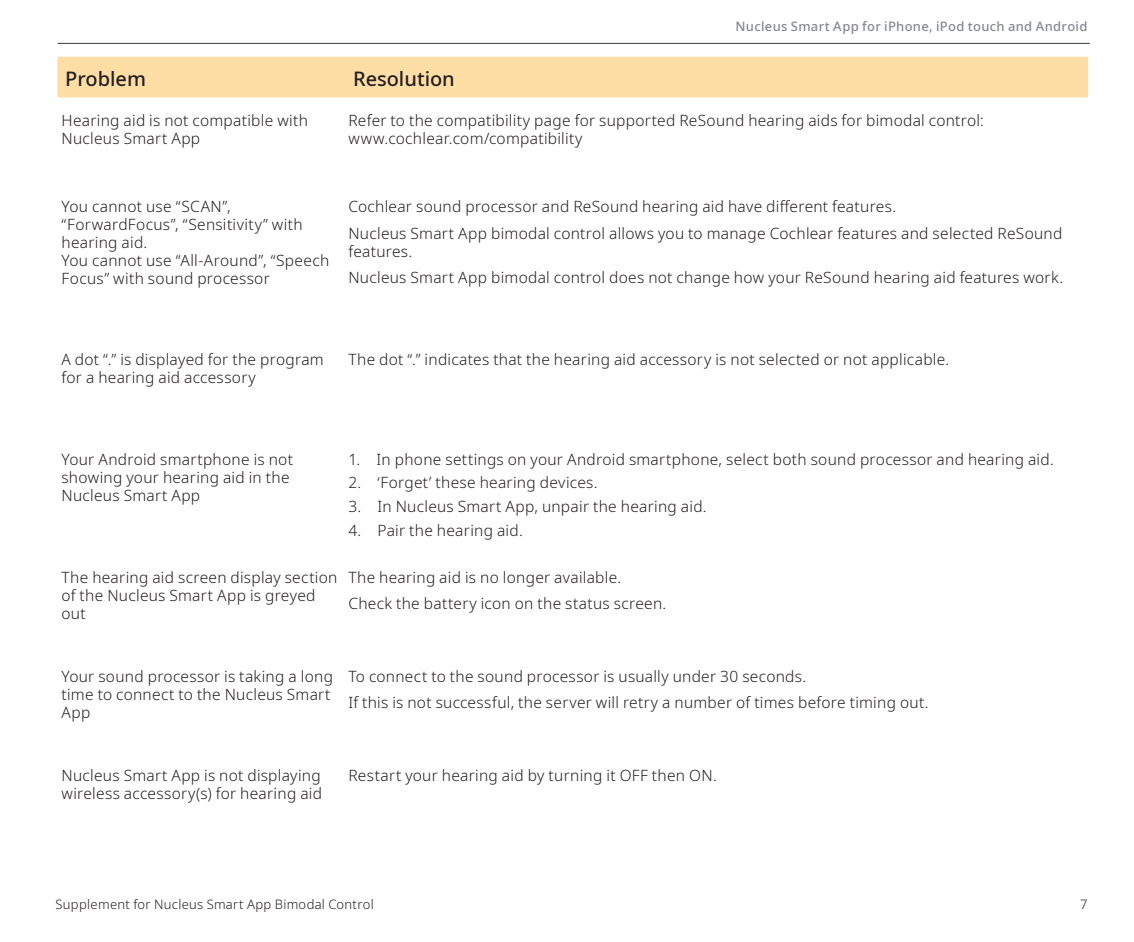
<style>
.page{position:relative;width:1134px;height:942px;background:#fff}
.page>*{position:absolute;margin:0;border:0;box-sizing:border-box;transform-origin:0 0}
.Body_Copy{font:500 20px "Noto Sans";color:#231f20}
.Body{font:300 15.6px/18px "Noto Sans";letter-spacing:.02em;color:#231f20}
.Body_Copy_-__Plain_l{font:300 15.6px "Noto Sans";letter-spacing:.02em;color:#231f20}
.Header_Section_name{font:500 13px "Noto Sans";letter-spacing:.025em;color:#858891}
.t1{font:300 13px "Noto Sans";letter-spacing:.025em;color:#231f20}
</style>
<div class="page">
<hr style="left:58px;top:43px;width:1032px;height:1px;background:#323640">
<div style="left:57px;top:57px;width:1031px;height:40px;background:#ffdea6"></div>
<p class="Header_Section_name" style="left:735px;top:17px;width:353px">Nucleus Smart App for iPhone, iPod touch and Android</p>
<p class="Body_Copy" style="left:65px;top:65px;width:82px">Problem</p>
<p class="Body_Copy" style="left:353px;top:65px;width:103px">Resolution</p>
<p class="Body" style="left:62px;top:112px;width:248px">Hearing aid is not compatible with<br>Nucleus Smart App</p>
<p class="Body" style="left:348px;top:112px;width:637px">Refer to the compatibility page for supported ReSound hearing aids for bimodal control: www.cochlear.com/compatibility</p>
<p class="Body" style="left:62px;top:198px;width:269px">You cannot use “SCAN”, “ForwardFocus”, “Sensitivity” with hearing aid.<br>You cannot use “All-Around”, “Speech<br>Focus” with sound processor</p>
<p class="Body" style="left:348px;top:198px;width:549px">Cochlear sound processor and ReSound hearing aid have different features.</p>
<p class="Body" style="left:348px;top:224px;width:715px">Nucleus Smart App bimodal control allows you to manage Cochlear features and selected ReSound features.</p>
<p class="Body" style="left:348px;top:269px;width:716px">Nucleus Smart App bimodal control does not change how your ReSound hearing aid features work.</p>
<p class="Body" style="left:62px;top:351px;width:264px">A dot “.” is displayed for the program for a hearing aid accessory</p>
<p class="Body" style="left:348px;top:351px;width:602px">The dot “.” indicates that the hearing aid accessory is not selected or not applicable.</p>
<p class="Body" style="left:62px;top:450px;width:233px">Your Android smartphone is not showing your hearing aid in the<br>Nucleus Smart App</p>
<p class="Body_Copy_-__Plain_l" style="left:348px;top:448px;width:707px">1. In phone settings on your Android smartphone, select both sound processor and hearing aid.</p>
<p class="Body_Copy_-__Plain_l" style="left:348px;top:471px;width:251px">2. ‘Forget’ these hearing devices.</p>
<p class="Body_Copy_-__Plain_l" style="left:348px;top:495px;width:360px">3. In Nucleus Smart App, unpair the hearing aid.</p>
<p class="Body_Copy_-__Plain_l" style="left:348px;top:519px;width:176px">4. Pair the hearing aid.</p>
<p class="Body" style="left:62px;top:568px;width:277px">The hearing aid screen display section of the Nucleus Smart App is greyed out</p>
<p class="Body" style="left:348px;top:568px;width:274px">The hearing aid is no longer available.</p>
<p class="Body" style="left:348px;top:594px;width:319px">Check the battery icon on the status screen.</p>
<p class="Body" style="left:62px;top:667px;width:273px">Your sound processor is taking a long time to connect to the Nucleus Smart<br>App</p>
<p class="Body" style="left:348px;top:667px;width:459px">To connect to the sound processor is usually under 30 seconds.</p>
<p class="Body" style="left:348px;top:694px;width:582px">If this is not successful, the server will retry a number of times before timing out.</p>
<p class="Body" style="left:62px;top:766px;width:262px">Nucleus Smart App is not displaying wireless accessory(s) for hearing aid</p>
<p class="Body" style="left:348px;top:766px;width:370px">Restart your hearing aid by turning it OFF then ON.</p>
<p class="t1" style="left:56px;top:894px;width:320px">Supplement for Nucleus Smart App Bimodal Control</p>
<p class="t1" style="left:1080px;top:894px;width:9px">7</p>
</div>
